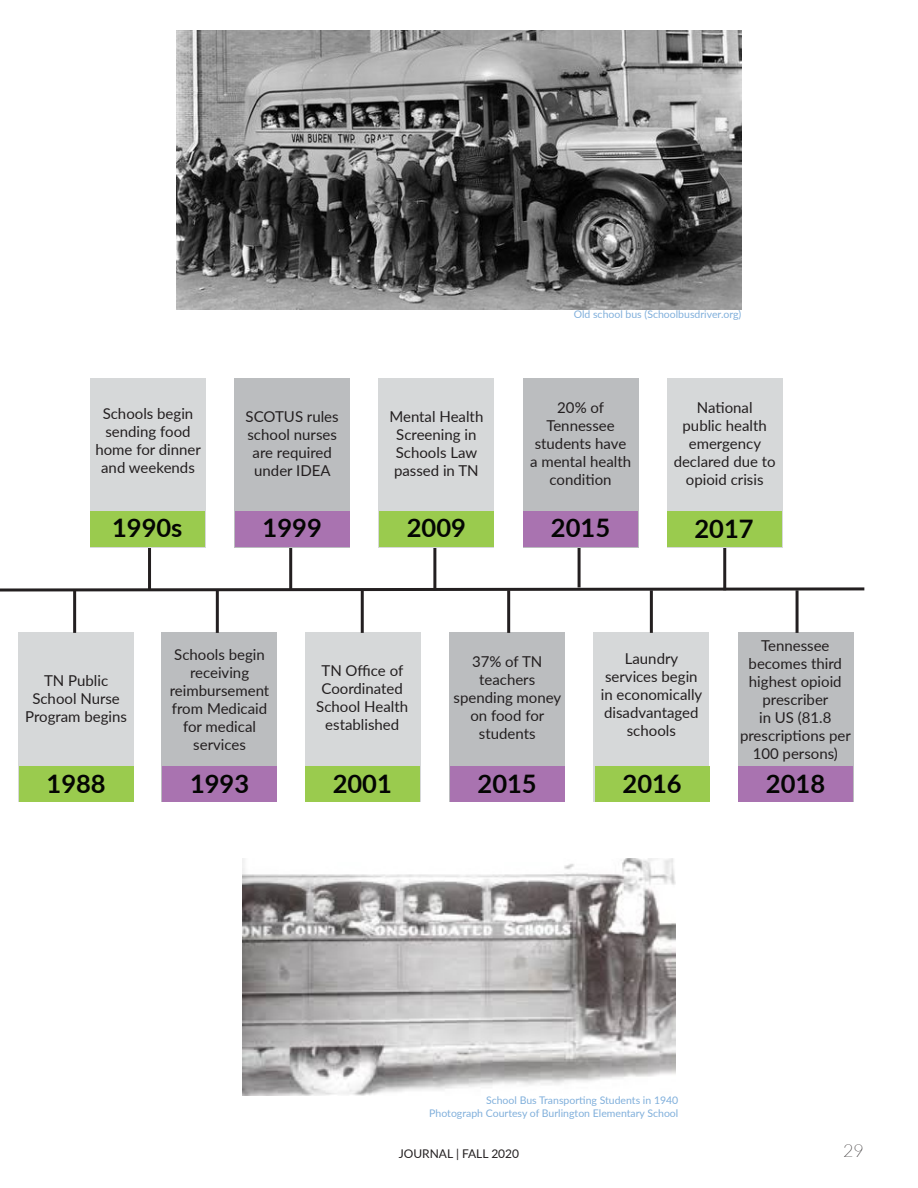
<style>
.page{position:relative;width:918px;height:1188px;background:#fff}
.page>*{position:absolute;margin:0;border:0;box-sizing:border-box;transform-origin:0 0}
.t1{font:700 25.5px "Lato";color:#040503}
.t2{font:100 18px "Lato";color:#231f20}
.t3{font:15px/18px "Lato";color:#231f20;text-align:center}
.t4{font:12px "Lato";color:#231f20}
.Footer_Page_Numbers{font:10.5px "Lato";color:#80afdb}
</style>
<div class="page">
<hr style="left:723px;top:506px;width:3px;height:84px;background:#231f20">
<hr style="left:578px;top:503px;width:3px;height:84px;background:#231f20">
<hr style="left:433px;top:506px;width:3px;height:84px;background:#231f20">
<hr style="left:289px;top:506px;width:3px;height:84px;background:#231f20">
<hr style="left:148px;top:506px;width:3px;height:84px;background:#231f20">
<svg style="left:0;top:586px;width:865px;height:8px"></svg>
<div style="left:18px;top:633px;width:116px;height:169px;background:#d6d8d9"></div>
<div style="left:90px;top:378px;width:116px;height:169px;background:#d6d8d9"></div>
<div style="left:234px;top:378px;width:116px;height:169px;background:#bbbdbf"></div>
<div style="left:379px;top:378px;width:115px;height:169px;background:#d6d8d9"></div>
<div style="left:523px;top:378px;width:115px;height:169px;background:#bbbdbf"></div>
<div style="left:667px;top:378px;width:116px;height:169px;background:#d6d8d9"></div>
<div style="left:161px;top:633px;width:116px;height:169px;background:#bbbdbf"></div>
<div style="left:305px;top:633px;width:116px;height:169px;background:#d6d8d9"></div>
<div style="left:449px;top:633px;width:116px;height:169px;background:#bbbdbf"></div>
<div style="left:594px;top:633px;width:115px;height:169px;background:#d6d8d9"></div>
<div style="left:738px;top:633px;width:115px;height:169px;background:#bbbdbf"></div>
<div style="left:19px;top:766px;width:114px;height:36px;background:#9acb4e"></div>
<div style="left:90px;top:511px;width:114px;height:35px;background:#9acb4e"></div>
<div style="left:235px;top:511px;width:114px;height:35px;background:#a973b0"></div>
<div style="left:379px;top:511px;width:115px;height:35px;background:#9acb4e"></div>
<div style="left:523px;top:511px;width:115px;height:35px;background:#a973b0"></div>
<div style="left:667px;top:512px;width:114px;height:35px;background:#9acb4e"></div>
<div style="left:162px;top:766px;width:115px;height:36px;background:#a973b0"></div>
<div style="left:305px;top:766px;width:114px;height:36px;background:#9acb4e"></div>
<div style="left:450px;top:766px;width:114px;height:36px;background:#a973b0"></div>
<div style="left:595px;top:766px;width:114px;height:36px;background:#9acb4e"></div>
<div style="left:738px;top:766px;width:115px;height:36px;background:#a973b0"></div>
<hr style="left:73px;top:590px;width:3px;height:43px;background:#231f20">
<hr style="left:216px;top:590px;width:3px;height:43px;background:#231f20">
<hr style="left:361px;top:590px;width:3px;height:43px;background:#231f20">
<hr style="left:507px;top:590px;width:3px;height:43px;background:#231f20">
<hr style="left:650px;top:590px;width:3px;height:43px;background:#231f20">
<hr style="left:796px;top:590px;width:3px;height:43px;background:#231f20">
<img style="left:177px;top:31px;width:564px;height:278px">
<img style="left:243px;top:858px;width:432px;height:238px">
<p class="t3" style="left:95px;top:404px;width:107px">Schools begin sending food home for dinner and weekends</p>
<p class="t3" style="left:246px;top:407px;width:95px">SCOTUS rules school nurses are required under IDEA</p>
<p class="t3" style="left:389px;top:407px;width:95px">Mental Health<br>Screening in<br>Schools Law passed in TN</p>
<p class="Footer_Page_Numbers" style="left:574px;top:306px;width:169px">Old school bus (Schoolbusdriver.org)</p>
<p class="t3" style="left:530px;top:398px;width:103px">20% of<br>Tennessee students have a mental health condition</p>
<p class="t3" style="left:674px;top:398px;width:104px">National<br>public health emergency declared due to opioid crisis</p>
<p class="t1" style="left:112px;top:509px;width:72px">1990s</p>
<p class="t1" style="left:263px;top:509px;width:61px">1999</p>
<p class="t1" style="left:407px;top:509px;width:61px">2009</p>
<p class="t1" style="left:551px;top:509px;width:61px">2015</p>
<p class="t1" style="left:694px;top:510px;width:61px">2017</p>
<p class="t3" style="left:25px;top:671px;width:103px">TN Public<br>School Nurse<br>Program begins</p>
<p class="t1" style="left:47px;top:765px;width:61px">1988</p>
<p class="t3" style="left:170px;top:645px;width:101px">Schools begin receiving reimbursement from Medicaid for medical services</p>
<p class="t3" style="left:316px;top:661px;width:93px">TN Office of<br>Coordinated<br>School Health established</p>
<p class="t3" style="left:454px;top:652px;width:109px">37% of TN teachers spending money on food for students</p>
<p class="t3" style="left:601px;top:649px;width:103px">Laundry services begin in economically disadvantaged schools</p>
<p class="t3" style="left:740px;top:636px;width:112px">Tennessee becomes third highest opioid prescriber<br>in US (81.8 prescriptions per<br>100 persons)</p>
<p class="t1" style="left:190px;top:765px;width:61px">1993</p>
<p class="t1" style="left:333px;top:765px;width:61px">2001</p>
<p class="t1" style="left:478px;top:765px;width:61px">2015</p>
<p class="t1" style="left:623px;top:765px;width:61px">2016</p>
<p class="t1" style="left:766px;top:765px;width:61px">2018</p>
<p class="Footer_Page_Numbers" style="left:486px;top:1093px;width:194px">School Bus Transporting Students in 1940</p>
<p class="Footer_Page_Numbers" style="left:429px;top:1106px;width:251px">Photograph Courtesy of Burlington Elementary School</p>
<p class="t4" style="left:399px;top:1145px;width:122px">JOURNAL | FALL 2020</p>
<p class="t2" style="left:843px;top:1139px;width:22px">29</p>
</div>
